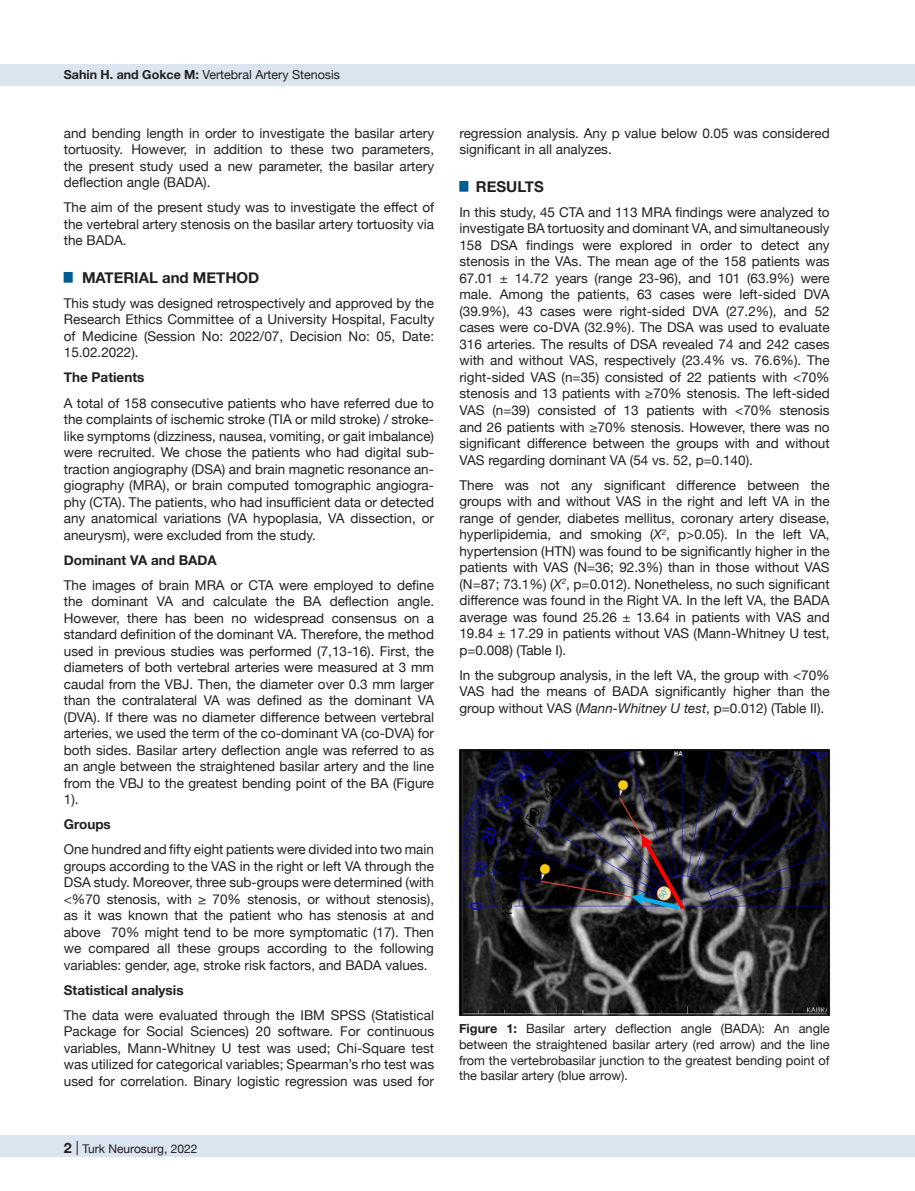
<style>
.page{position:relative;width:915px;height:1191px;background:#fff}
.page>*{position:absolute;margin:0;border:0;box-sizing:border-box;transform-origin:0 0}
.Aralık_Yok{font:700 15px "Helvetica Neue";color:#231f20}
.Aralık_Yok-2{font:13.5px/16.5px "Helvetica Neue";color:#231f20;text-align:justify}
.Aralık_Yok-3{font:700 13.5px "Helvetica Neue";color:#231f20}
.Aralık_Yok-4{font:12.75px/15.8px "Helvetica Neue";color:#231f20;text-align:justify}
.t1{font:12.45px "Helvetica Neue";color:#231f20}
.t2{font:12px "Helvetica Neue";color:#231f20}
.s1{font-weight:700}
.s2{font-weight:700;font-size:14.25px}
.s3{font-size:14.25px}
.s4{font-style:italic}
</style>
<div class="page">
<div style="left:0;top:1135px;width:914px;height:22px;background:#dbe5f0"></div>
<div style="left:0;top:64px;width:914px;height:21px;background:#dbe5f0"></div>
<img style="left:461px;top:751px;width:366px;height:262px">
<div style="left:459px;top:749px;width:370px;height:266px;border:1px solid #231f20"></div>
<p class="t1" style="left:64px;top:66px;width:277px"><span class="s1">Sahin H. and Gokce M:</span> Vertebral Artery Stenosis</p>
<p class="Aralık_Yok-2" style="left:64px;top:125px;width:371px">and bending length in order to investigate the basilar artery tortuosity. However, in addition to these two parameters, the present study used a new parameter, the basilar artery deflection angle (BADA).</p>
<p class="Aralık_Yok-2" style="left:64px;top:200px;width:371px">The aim of the present study was to investigate the effect of the vertebral artery stenosis on the basilar artery tortuosity via the BADA.</p>
<p class="Aralık_Yok" style="left:64px;top:266px;width:197px"><sup>█</sup> MATERIAL and METHOD</p>
<p class="Aralık_Yok-2" style="left:64px;top:296px;width:371px">This study was designed retrospectively and approved by the Research Ethics Committee of a University Hospital, Faculty of Medicine (Session No: 2022/07, Decision No: 05, Date:<br>15.02.2022).</p>
<p class="Aralık_Yok-3" style="left:64px;top:367px;width:82px">The Patients</p>
<p class="Aralık_Yok-2" style="left:64px;top:395px;width:371px">A total of 158 consecutive patients who have referred due to the complaints of ischemic stroke (TIA or mild stroke) / stroke&shy;like symptoms (dizziness, nausea, vomiting, or gait imbalance) were recruited. We chose the patients who had digital sub&shy;traction angiography (DSA) and brain magnetic resonance an&shy;giography (MRA), or brain computed tomographic angiogra&shy;phy (CTA). The patients, who had insufficient data or detected any anatomical variations (VA hypoplasia, VA dissection, or aneurysm), were excluded from the study.</p>
<p class="Aralık_Yok-3" style="left:64px;top:549px;width:154px">Dominant VA and BADA</p>
<p class="Aralık_Yok-2" style="left:64px;top:577px;width:371px">The images of brain MRA or CTA were employed to define the dominant VA and calculate the BA deflection angle.<br>However, there has been no widespread consensus on a standard definition of the dominant VA. Therefore, the method used in previous studies was performed (7,13-16). First, the diameters of both vertebral arteries were measured at 3 mm caudal from the VBJ. Then, the diameter over 0.3 mm larger than the contralateral VA was defined as the dominant VA (DVA). If there was no diameter difference between vertebral arteries, we used the term of the co-dominant VA (co-DVA) for both sides. Basilar artery deflection angle was referred to as an angle between the straightened basilar artery and the line from the VBJ to the greatest bending point of the BA (Figure 1).</p>
<p class="Aralık_Yok-3" style="left:64px;top:813px;width:49px">Groups</p>
<p class="Aralık_Yok-2" style="left:64px;top:842px;width:371px">One hundred and fifty eight patients were divided into two main groups according to the VAS in the right or left VA through the DSA study. Moreover, three sub-groups were determined (with &lt;%70 stenosis, with ≥ 70% stenosis, or without stenosis), as it was known that the patient who has stenosis at and above 70% might tend to be more symptomatic (17). Then we compared all these groups according to the following variables: gender, age, stroke risk factors, and BADA values.</p>
<p class="Aralık_Yok-3" style="left:64px;top:979px;width:121px">Statistical analysis</p>
<p class="Aralık_Yok-2" style="left:64px;top:1007px;width:371px">The data were evaluated through the IBM SPSS (Statistical Package for Social Sciences) 20 software. For continuous variables, Mann-Whitney U test was used; Chi-Square test was utilized for categorical variables; Spearman’s rho test was used for correlation. Binary logistic regression was used for</p>
<p class="t2" style="left:63px;top:1140px;width:136px"><span class="s2">2</span> <span class="s3">|</span> Turk Neurosurg, 2022</p>
<p class="Aralık_Yok-2" style="left:459px;top:125px;width:371px">regression analysis. Any p value below 0.05 was considered significant in all analyzes.</p>
<p class="Aralık_Yok" style="left:459px;top:175px;width:86px"><sup>█</sup> RESULTS</p>
<p class="Aralık_Yok-2" style="left:459px;top:205px;width:371px">In this study, 45 CTA and 113 MRA findings were analyzed to investigate BA tortuosity and dominant VA, and simultaneously 158 DSA findings were explored in order to detect any stenosis in the VAs. The mean age of the 158 patients was 67.01 ± 14.72 years (range 23-96), and 101 (63.9%) were male. Among the patients, 63 cases were left-sided DVA (39.9%), 43 cases were right-sided DVA (27.2%), and 52 cases were co-DVA (32.9%). The DSA was used to evaluate 316 arteries. The results of DSA revealed 74 and 242 cases with and without VAS, respectively (23.4% vs. 76.6%). The right-sided VAS (n=35) consisted of 22 patients with &lt;70% stenosis and 13 patients with ≥70% stenosis. The left-sided VAS (n=39) consisted of 13 patients with &lt;70% stenosis and 26 patients with ≥70% stenosis. However, there was no significant difference between the groups with and without VAS regarding dominant VA (54 vs. 52, p=0.140).</p>
<p class="Aralık_Yok-2" style="left:459px;top:477px;width:371px">There was not any significant difference between the groups with and without VAS in the right and left VA in the range of gender, diabetes mellitus, coronary artery disease, hyperlipidemia, and smoking (<span class="s4">X</span><sup>2</sup>, p&gt;0.05). In the left VA, hypertension (HTN) was found to be significantly higher in the patients with VAS (N=36; 92.3%) than in those without VAS (N=87; 73.1%) (<span class="s4">X</span><sup>2</sup>, p=0.012). Nonetheless, no such significant difference was found in the Right VA. In the left VA, the BADA average was found 25.26 ± 13.64 in patients with VAS and 19.84 ± 17.29 in patients without VAS (Mann-Whitney U test, p=0.008) (Table I).</p>
<p class="Aralık_Yok-2" style="left:459px;top:667px;width:371px">In the subgroup analysis, in the left VA, the group with &lt;70% VAS had the means of BADA significantly higher than the group without VAS (<span class="s4">Mann-Whitney U test</span>, p=0.012) (Table II).</p>
<p class="Aralık_Yok-4" style="left:459px;top:1021px;width:372px"><span class="s1">Figure 1:</span> Basilar artery deflection angle (BADA): An angle between the straightened basilar artery (red arrow) and the line from the vertebrobasilar junction to the greatest bending point of the basilar artery (blue arrow).</p>
</div>
